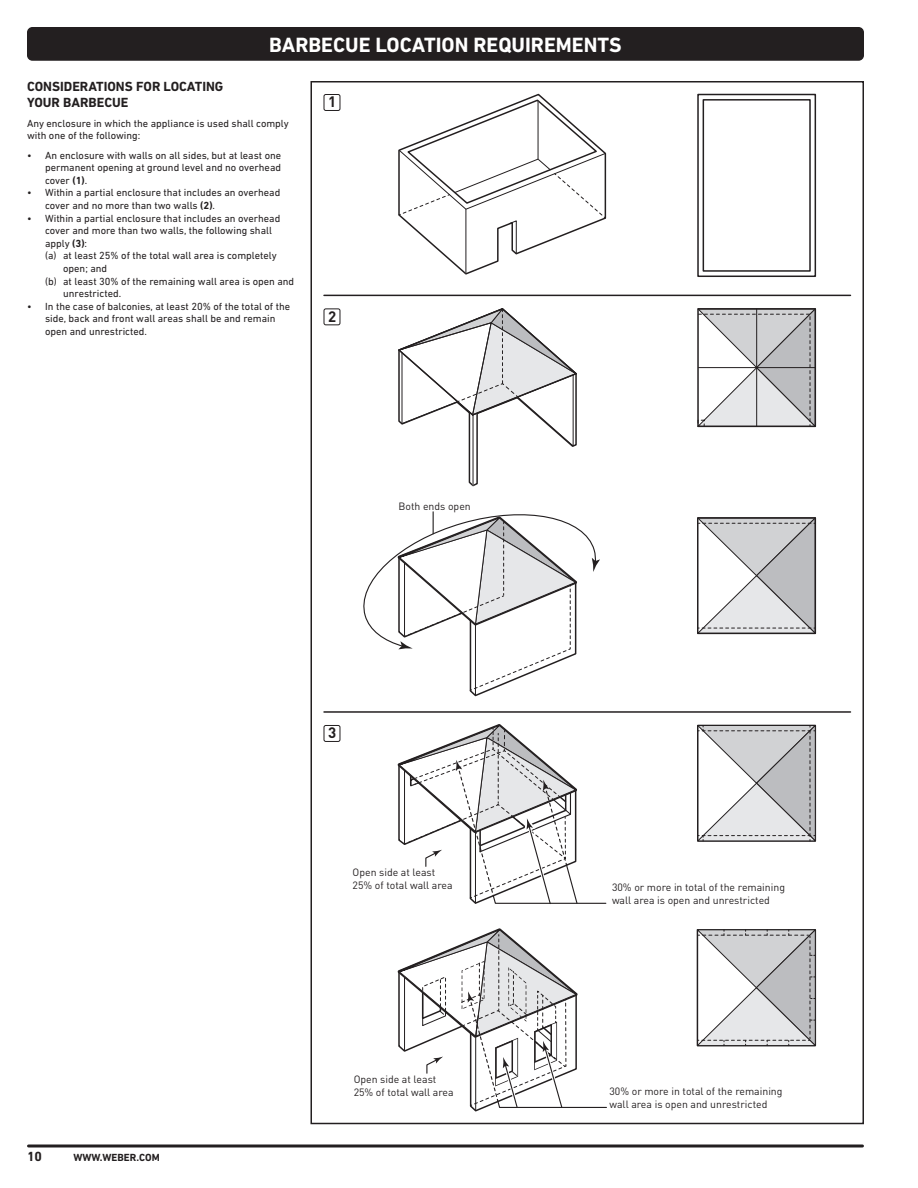
<style>
.page{position:relative;width:918px;height:1188px;background:#fff}
.page>*{position:absolute;margin:0;border:0;box-sizing:border-box;transform-origin:0 0}
.t1{font:700 21px "DIN Next LT Pro";color:#fff}
.t2{font:700 15px "DIN Pro";color:#231f20}
.t3{font:700 13.5px/16.2px "DIN Next LT Pro";color:#231f20}
.t4{font:10.5px/12.6px "DIN Next LT Pro";color:#231f20}
.t5{font:10.5px/12.6px "DIN Pro";color:#231f20}
.t6{font:700 10.5px "DIN Next LT Pro";color:#231f20}
.s1{font-weight:700}
</style>
<div class="page">
<div style="left:27px;top:27px;width:837px;height:34px;background:#231f20;border-radius:5px"></div>
<svg style="left:28px;top:1144px;width:834px;height:4px;background:#595657"></svg>
<svg style="left:697px;top:94px;width:120px;height:183px"></svg>
<svg style="left:398px;top:94px;width:209px;height:181px"></svg>
<hr style="left:538px;top:101px;width:1px;height:58px;background:#231f20">
<div style="left:324px;top:94px;width:16px;height:17px;border:1px solid #231f20;border-radius:2px"></div>
<svg style="left:697px;top:308px;width:120px;height:119px"></svg>
<hr style="left:756px;top:309px;width:1px;height:117px;background:#231f20">
<hr style="left:698px;top:367px;width:117px;height:1px;background:#231f20">
<div style="left:698px;top:420px;width:7px;height:7px;border:1px dashed #231f20"></div>
<svg style="left:398px;top:308px;width:179px;height:179px"></svg>
<div style="left:324px;top:309px;width:16px;height:16px;border:1px solid #231f20;border-radius:2px"></div>
<svg style="left:697px;top:518px;width:120px;height:117px"></svg>
<div style="left:697px;top:517px;width:119px;height:117px;border:2px solid #231f20"></div>
<svg style="left:363px;top:511px;width:237px;height:186px"></svg>
<div style="left:324px;top:725px;width:16px;height:17px;border:1px solid #231f20;border-radius:2px"></div>
<svg style="left:696px;top:929px;width:121px;height:118px"></svg>
<svg style="left:397px;top:928px;width:210px;height:183px"></svg>
<hr style="left:324px;top:295px;width:527px;height:1px;background:#231f20">
<hr style="left:324px;top:711px;width:527px;height:2px;background:#231f20">
<svg style="left:697px;top:724px;width:120px;height:118px"></svg>
<svg style="left:397px;top:724px;width:210px;height:180px"></svg>
<h1 class="t1" style="left:269px;top:32px;width:354px">BARBECUE LOCATION REQUIREMENTS</h1>
<p class="t3" style="left:27px;top:78px;width:198px">CONSIDERATIONS FOR LOCATING<br>YOUR BARBECUE</p>
<p class="t4" style="left:27px;top:117px;width:263px">Any enclosure in which the appliance is used shall comply with one of the following:</p>
<p class="t4" style="left:45px;top:149px;width:238px;text-align:justify;text-indent:-18px">• An enclosure with walls on all sides, but at least one permanent opening at ground level and no overhead cover <span class="s1">(1)</span>.</p>
<p class="t4" style="left:45px;top:186px;width:237px;text-indent:-18px">• Within a partial enclosure that includes an overhead cover and no more than two walls <span class="s1">(2)</span>.</p>
<p class="t4" style="left:27px;top:212px;width:255px">• Within a partial enclosure that includes an overhead</p>
<p class="t4" style="left:45px;top:224px;width:228px">cover and more than two walls, the following shall</p>
<p class="t4" style="left:45px;top:237px;width:44px">apply <span class="s1">(3)</span>:</p>
<p class="t4" style="left:45px;top:249px;width:233px">(a) at least 25% of the total wall area is completely</p>
<p class="t4" style="left:63px;top:262px;width:46px">open; and</p>
<p class="t4" style="left:45px;top:275px;width:251px">(b) at least 30% of the remaining wall area is open and</p>
<p class="t4" style="left:63px;top:287px;width:60px">unrestricted.</p>
<p class="t4" style="left:45px;top:300px;width:247px;text-indent:-18px">• In the case of balconies, at least 20% of the total of the side, back and front wall areas shall be and remain open and unrestricted.</p>
<h2 class="t2" style="left:328px;top:89px;width:10px">1</h2>
<h2 class="t2" style="left:328px;top:304px;width:10px">2</h2>
<p class="t5" style="left:398px;top:499px;width:74px">Both ends open</p>
<p class="t3" style="left:27px;top:1148px;width:17px">10</p>
<p class="t6" style="left:73px;top:1151px;width:88px">WWW.WEBER.COM</p>
<h2 class="t2" style="left:328px;top:720px;width:10px">3</h2>
<p class="t5" style="left:353px;top:865px;width:102px">Open side at least<br>25% of total wall area</p>
<p class="t5" style="left:354px;top:1072px;width:102px">Open side at least<br>25% of total wall area</p>
<p class="t5" style="left:612px;top:880px;width:175px">30% or more in total of the remaining wall area is open and unrestricted</p>
<p class="t5" style="left:610px;top:1084px;width:175px">30% or more in total of the remaining wall area is open and unrestricted</p>
</div>
